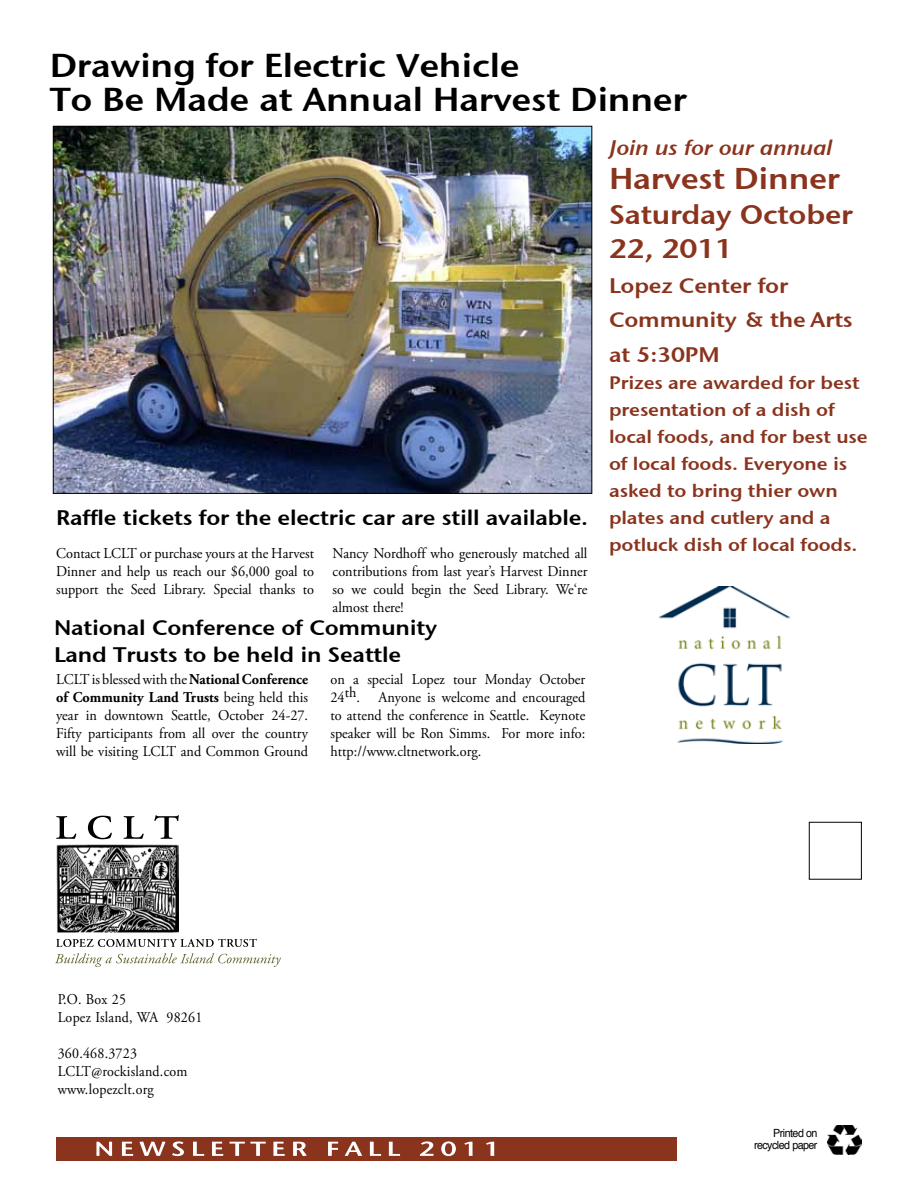
<style>
.page{position:relative;width:918px;height:1188px;background:#fff}
.page>*{position:absolute;margin:0;border:0;box-sizing:border-box;transform-origin:0 0}
.t1{font:33px/34.5px "Stone Sans Sem ITCTT Semi";letter-spacing:-.01em;color:#000;scale:1.1 1}
.t2{font:30px "Stone Sans Sem ITCTT Semi";letter-spacing:-.01em;color:#8a331d;scale:1.1 1}
.t3{font:27px/34.5px "Stone Sans Sem ITCTT Semi";letter-spacing:-.01em;color:#8a331d;scale:1.1 1}
.t4{font:21px/27px "Stone Sans Sem ITCTT Semi";letter-spacing:-.01em;color:#000;scale:1.1 1}
.t5{font:21px/34.5px "Stone Sans Sem ITCTT Semi";letter-spacing:-.01em;color:#8a331d;scale:1.1 1}
.t6{font:21px "Stone Sans Sem ITCTT Semi Ita";letter-spacing:-.01em;color:#8a331d;scale:1.1 1}
.t7{font:18px/27px "Stone Sans Sem ITCTT Semi";letter-spacing:-.01em;color:#8a331d;scale:1.1 1}
.t8{font:15px/18px "Adobe Garamond Pro";color:#000;text-align:justify;scale:.95 1}
.t9{font:15px/18px "Adobe Garamond Pro";color:#000;scale:.93 1}
.t10{font:11.25px/12px "Helvetica";letter-spacing:-.05em;color:#000;text-align:right;scale:.95 1}
.s1{font-weight:700}
</style>
<div class="page">
<div style="left:56px;top:1137px;width:621px;height:23px;background:#8a331d"></div>
<img style="left:828px;top:1126px;width:33px;height:29px">
<svg style="left:57px;top:844px;width:122px;height:89px"></svg>
<img style="left:56px;top:845px;width:123px;height:87px">
<svg style="left:55px;top:953px;width:226px;height:14px"></svg>
<svg style="left:56px;top:939px;width:201px;height:8px"></svg>
<svg style="left:56px;top:815px;width:123px;height:24px"></svg>
<div style="left:809px;top:822px;width:53px;height:58px;border:1px solid #000"></div>
<img style="left:55px;top:128px;width:535px;height:364px">
<svg style="left:96px;top:1141px;width:398px;height:15px"></svg>
<img style="left:659px;top:586px;width:132px;height:157px">
<h1 class="t1" style="left:50px;top:46px;width:581px">Drawing for Electric Vehicle<br>To Be Made at Annual Harvest Dinner</h1>
<h3 class="t4" style="left:56px;top:503px;width:485px">Raffle tickets for the electric car are still available.</h3>
<p class="t8" style="left:56px;top:545px;width:273px">Contact LCLT or purchase yours at the Harvest Dinner and help us reach our $6,000 goal to support the Seed Library. Special thanks to</p>
<p class="t8" style="left:333px;top:545px;width:270px">Nancy Nordhoff who generously matched all contributions from last year’s Harvest Dinner so we could begin the Seed Library. We‘re almost there!</p>
<h3 class="t4" style="left:54px;top:613px;width:350px">National Conference of Community<br>Land Trusts to be held in Seattle</h3>
<p class="t8" style="left:330px;top:671px;width:270px">on a special Lopez tour Monday October 24th. Anyone is welcome and encouraged to attend the conference in Seattle. Keynote speaker will be Ron Simms. For more info: http://www.cltnetwork.org.</p>
<p class="t8" style="left:56px;top:671px;width:267px">LCLT is blessed with the <span class="s1">National Conference of Community Land Trusts</span> being held this year in downtown Seattle, October 24-27.<br>Fifty participants from all over the country will be visiting LCLT and Common Ground</p>
<h3 class="t6" style="left:609px;top:130px;width:205px">Join us for our annual</h3>
<h2 class="t2" style="left:609px;top:154px;width:212px">Harvest Dinner</h2>
<h3 class="t3" style="left:609px;top:195px;width:223px">Saturday October<br>22, 2011</h3>
<h3 class="t5" style="left:609px;top:267px;width:223px">Lopez Center for<br>Community &amp; the Arts at 5:30PM</h3>
<p class="t7" style="left:609px;top:368px;width:237px">Prizes are awarded for best presentation of a dish of local foods, and for best use of local foods. Everyone is asked to bring thier own plates and cutlery and a potluck dish of local foods.</p>
<p class="t9" style="left:58px;top:990px;width:157px">P.O. Box 25<br>Lopez Island, WA 98261</p>
<p class="t9" style="left:58px;top:1044px;width:141px">360.468.3723<br>LCLT@rockisland.com www.lopezclt.org</p>
<p class="t10" style="left:754px;top:1128px;width:68px">Printed on recycled paper</p>
</div>
